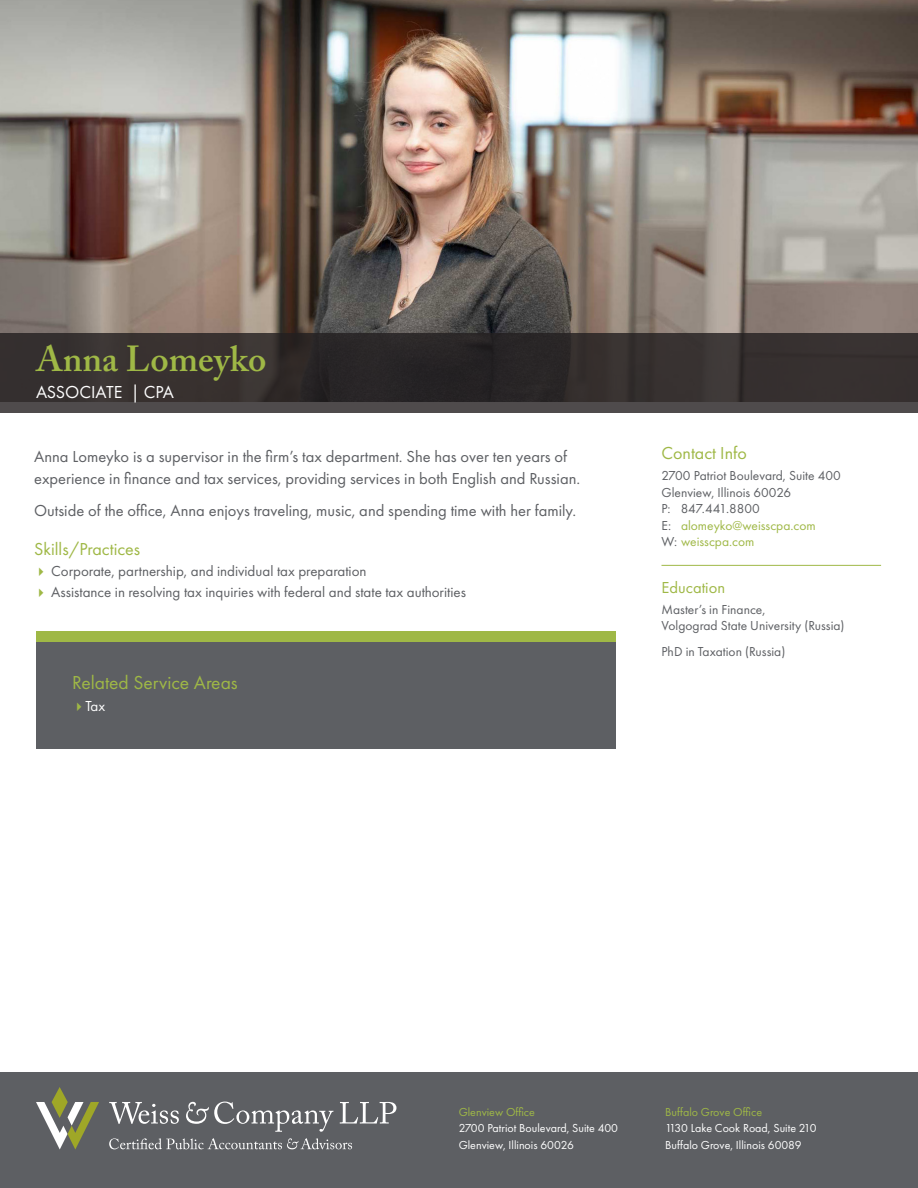
<style>
.page{position:relative;width:918px;height:1188px;background:#fff}
.page>*{position:absolute;margin:0;border:0;box-sizing:border-box;transform-origin:0 0}
.t1{font:600 36px "Adobe Caslon Pro";color:#9fb846}
.t2{font:19.5px "Futura PT";color:#9fb846}
.t3{font:18px "Futura PT";color:#9fb846}
.t4{font:18px "Futura PT";color:#fff}
.t5{font:16.5px/22.5px "Futura PT";color:#5d5f63}
.t6{font:16.5px "Futura PT";color:#9fb846}
.t7{font:15px "Futura PT";color:#5d5f63}
.t8{font:15px "Futura PT";color:#fff}
.t9{font:13.5px/16.5px "Futura PT";color:#5d5f63}
.t10{font:13.5px "Futura PT";color:#9fb846}
.t11{font:12px "Futura PT";color:#fff}
.t12{font:12px "Futura PT";color:#9fb846}
.s1{color:#9fb846}
.s2{color:#5d5f63}
</style>
<div class="page">
<img style="left:0;top:0;width:918px;height:333px">
<hr style="left:662px;top:565px;width:219px;height:1px;background:#9fb846">
<svg style="left:0;top:333px;width:918px;height:79px;background:#363130"></svg>
<div style="left:0;top:1073px;width:918px;height:115px;background:#5d5f63"></div>
<svg style="left:36px;top:1087px;width:63px;height:62px"></svg>
<svg style="left:109px;top:1102px;width:70px;height:22px"></svg>
<svg style="left:340px;top:1102px;width:56px;height:22px"></svg>
<svg style="left:186px;top:1102px;width:147px;height:30px"></svg>
<svg style="left:109px;top:1138px;width:243px;height:11px"></svg>
<div style="left:36px;top:642px;width:580px;height:107px;background:#5d5f63"></div>
<div style="left:36px;top:632px;width:580px;height:10px;background:#9fb846"></div>
<p class="t1" style="left:36px;top:338px;width:232px">Anna Lomeyko</p>
<p class="t4" style="left:36px;top:381px;width:140px">ASSOCIATE | CPA</p>
<p class="t5" style="left:34px;top:445px;width:548px">Anna Lomeyko is a supervisor in the firm’s tax department. She has over ten years of experience in finance and tax services, providing services in both English and Russian.</p>
<p class="t5" style="left:34px;top:499px;width:544px">Outside of the office, Anna enjoys traveling, music, and spending time with her family.</p>
<p class="t3" style="left:34px;top:538px;width:108px">Skills/Practices</p>
<p class="t7" style="left:34px;top:562px;width:334px"><span class="s1">✔</span> Corporate, partnership, and individual tax preparation</p>
<p class="t7" style="left:34px;top:583px;width:433px"><span class="s1">✔</span> Assistance in resolving tax inquiries with federal and state tax authorities</p>
<p class="t2" style="left:72px;top:671px;width:167px">Related Service Areas</p>
<p class="t8" style="left:72px;top:697px;width:35px"><span class="s1">✔</span>Tax</p>
<p class="t3" style="left:662px;top:443px;width:87px">Contact Info</p>
<p class="t9" style="left:662px;top:467px;width:181px">2700 Patriot Boulevard, Suite 400<br>Glenview, Illinois 60026</p>
<p class="t9" style="left:662px;top:500px;width:100px">P: 847.441.8800</p>
<p class="t10" style="left:662px;top:517px;width:156px"><span class="s2">E:</span> alomeyko@weisscpa.com</p>
<p class="t10" style="left:662px;top:534px;width:94px"><span class="s2">W:</span> weisscpa.com</p>
<p class="t6" style="left:662px;top:577px;width:65px">Education</p>
<p class="t9" style="left:662px;top:601px;width:185px">Master’s in Finance,<br>Volgograd State University (Russia)</p>
<p class="t9" style="left:662px;top:643px;width:125px">PhD in Taxation (Russia)</p>
<p class="t12" style="left:459px;top:1105px;width:78px">Glenview Office</p>
<p class="t11" style="left:459px;top:1121px;width:161px">2700 Patriot Boulevard, Suite 400</p>
<p class="t11" style="left:459px;top:1138px;width:117px">Glenview, Illinois 60026</p>
<p class="t12" style="left:665px;top:1105px;width:99px">Buffalo Grove Office</p>
<p class="t11" style="left:665px;top:1121px;width:153px">1130 Lake Cook Road, Suite 210</p>
<p class="t11" style="left:665px;top:1138px;width:138px">Buffalo Grove, Illinois 60089</p>
</div>
